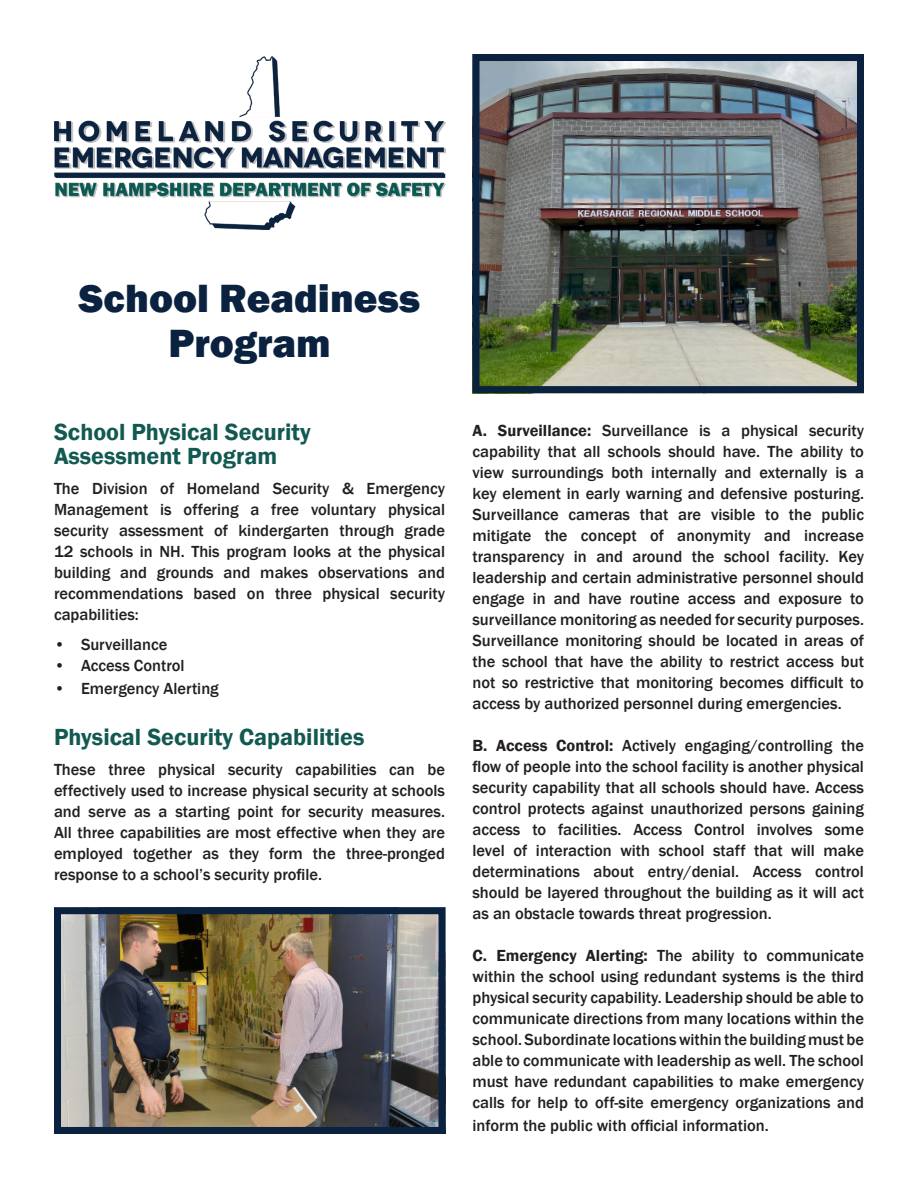
<style>
.page{position:relative;width:918px;height:1188px;background:#fff}
.page>*{position:absolute;margin:0;border:0;box-sizing:border-box;transform-origin:0 0}
.t1{font:800 40.5px/45px "Franklin Gothic";color:#0a223f;text-align:center}
.t2{font:600 24px "Franklin Gothic";color:#115951}
.t3{font:500 16.5px/21px "Franklin Gothic";color:#231f20;text-align:justify}
.s1{font-weight:600}
</style>
<div class="page">
<img style="left:54px;top:57px;width:391px;height:172px">
<img style="left:472px;top:54px;width:384px;height:339px">
<div style="left:473px;top:54px;width:391px;height:339px;border:7px solid #0a223f"></div>
<img style="left:62px;top:915px;width:376px;height:211px">
<div style="left:54px;top:907px;width:392px;height:227px;border:7px solid #0a223f"></div>
<p class="t1" style="left:79px;top:276px;width:343px">School Readiness<br>Program</p>
<p class="t2" style="left:54px;top:417px;width:258px">School Physical Security</p>
<p class="t2" style="left:54px;top:441px;width:225px">Assessment Program</p>
<p class="t3" style="left:54px;top:478px;width:393px">The Division of Homeland Security &amp; Emergency Management is offering a free voluntary physical security assessment of kindergarten through grade 12 schools in NH. This program looks at the physical building and grounds and makes observations and recommendations based on three physical security capabilities:</p>
<p class="t3" style="left:54px;top:634px;width:115px">• Surveillance</p>
<p class="t3" style="left:54px;top:655px;width:132px">• Access Control</p>
<p class="t3" style="left:54px;top:678px;width:166px">• Emergency Alerting</p>
<p class="t2" style="left:54px;top:722px;width:312px">Physical Security Capabilities</p>
<p class="t3" style="left:54px;top:759px;width:393px">These three physical security capabilities can be effectively used to increase physical security at schools and serve as a starting point for security measures.<br>All three capabilities are most effective when they are employed together as they form the three-pronged response to a school’s security profile.</p>
<p class="t3" style="left:472px;top:421px;width:393px"><span class="s1">A. Surveillance:</span> Surveillance is a physical security capability that all schools should have. The ability to view surroundings both internally and externally is a key element in early warning and defensive posturing.<br>Surveillance cameras that are visible to the public mitigate the concept of anonymity and increase transparency in and around the school facility. Key leadership and certain administrative personnel should engage in and have routine access and exposure to surveillance monitoring as needed for security purposes.<br>Surveillance monitoring should be located in areas of the school that have the ability to restrict access but not so restrictive that monitoring becomes difficult to access by authorized personnel during emergencies.</p>
<p class="t3" style="left:472px;top:736px;width:393px"><span class="s1">B. Access Control:</span> Actively engaging/controlling the flow of people into the school facility is another physical security capability that all schools should have. Access control protects against unauthorized persons gaining access to facilities. Access Control involves some level of interaction with school staff that will make determinations about entry/denial. Access control should be layered throughout the building as it will act as an obstacle towards threat progression.</p>
<p class="t3" style="left:472px;top:946px;width:393px"><span class="s1">C. Emergency Alerting:</span> The ability to communicate within the school using redundant systems is the third physical security capability. Leadership should be able to communicate directions from many locations within the school. Subordinate locations within the building must be able to communicate with leadership as well. The school must have redundant capabilities to make emergency calls for help to off-site emergency organizations and</p>
<p class="t3" style="left:472px;top:1115px;width:298px">inform the public with official information.</p>
</div>
